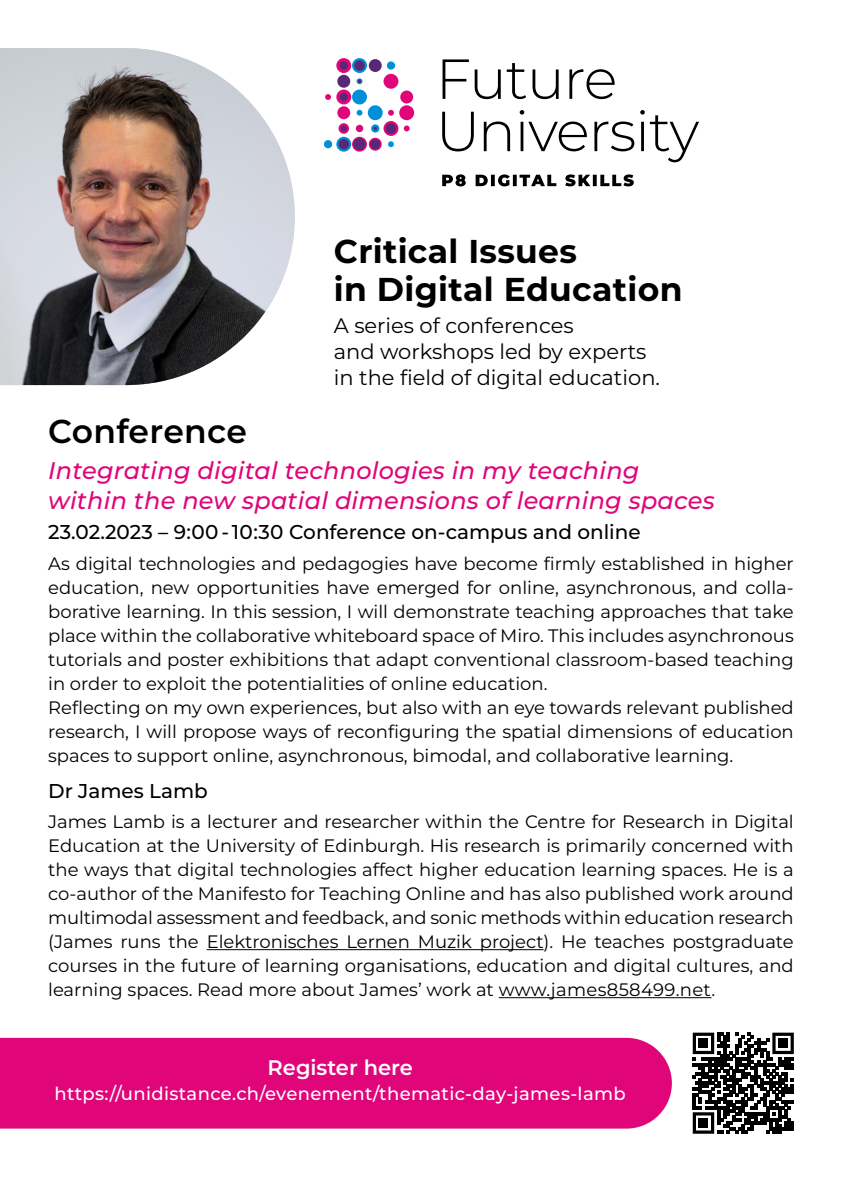
<style>
.page{position:relative;width:842px;height:1191px;background:#fff}
.page>*{position:absolute;margin:0;border:0;box-sizing:border-box;transform-origin:0 0}
.t1{font:700 33px/38px "Montserrat";letter-spacing:.01em;color:#000}
.t2{font:600 33px "Montserrat";letter-spacing:.01em;color:#000}
.t3{font:italic 500 24px/30px "Montserrat";letter-spacing:.01em;color:#e0067a}
.t4{font:21px/26px "Montserrat";color:#000}
.t5{font:600 21px "Montserrat";color:#fff}
.t6{font:500 20px "Montserrat";color:#000}
.t7{font:18px/24px "Montserrat";color:#000}
.t8{font:500 18px "Montserrat";letter-spacing:.02em;color:#fff}
</style>
<div class="page">
<img style="left:0;top:48px;width:295px;height:337px">
<svg style="left:352px;top:58px;width:15px;height:15px"></svg>
<svg style="left:336px;top:137px;width:15px;height:15px"></svg>
<div style="left:338px;top:139px;width:11px;height:10px;background:#562875;border-radius:50%"></div>
<svg style="left:338px;top:123px;width:11px;height:11px"></svg>
<div style="left:337px;top:106px;width:13px;height:13px;background:#e0067a;border-radius:50%"></div>
<svg style="left:336px;top:90px;width:15px;height:14px"></svg>
<div style="left:337px;top:75px;width:13px;height:13px;background:#562875;border-radius:50%"></div>
<div style="left:336px;top:58px;width:15px;height:15px;background:#e0067a;border-radius:50%"></div>
<svg style="left:352px;top:137px;width:15px;height:15px"></svg>
<div style="left:356px;top:125px;width:7px;height:7px;background:#e0067a;border-radius:50%"></div>
<div style="left:354px;top:60px;width:11px;height:11px;background:#562875;border-radius:50%"></div>
<svg style="left:369px;top:138px;width:13px;height:13px"></svg>
<div style="left:369px;top:59px;width:13px;height:13px;background:#562875;border-radius:50%"></div>
<svg style="left:383px;top:121px;width:15px;height:15px"></svg>
<svg style="left:388px;top:110px;width:6px;height:6px"></svg>
<div style="left:383px;top:74px;width:15px;height:15px;background:#e0067a;border-radius:50%"></div>
<svg style="left:404px;top:125px;width:6px;height:6px"></svg>
<div style="left:399px;top:105px;width:15px;height:15px;background:#e0067a;border-radius:50%"></div>
<div style="left:400px;top:91px;width:13px;height:12px;background:#e0067a;border-radius:50%"></div>
<svg style="left:325px;top:94px;width:6px;height:6px"></svg>
<div style="left:324px;top:140px;width:8px;height:8px;background:#0090d7;border-radius:50%"></div>
<div style="left:340px;top:93px;width:8px;height:8px;background:#562875;border-radius:50%"></div>
<div style="left:340px;top:61px;width:8px;height:9px;background:#562875;border-radius:50%"></div>
<div style="left:354px;top:138px;width:11px;height:12px;background:#562875;border-radius:50%"></div>
<svg style="left:341px;top:125px;width:6px;height:6px"></svg>
<svg style="left:357px;top:110px;width:5px;height:6px"></svg>
<div style="left:352px;top:90px;width:15px;height:14px;background:#0090d7;border-radius:50%"></div>
<div style="left:370px;top:139px;width:10px;height:10px;background:#562875;border-radius:50%"></div>
<svg style="left:371px;top:124px;width:8px;height:9px"></svg>
<div style="left:368px;top:105px;width:15px;height:15px;background:#0090d7;border-radius:50%"></div>
<svg style="left:388px;top:141px;width:6px;height:6px"></svg>
<div style="left:386px;top:123px;width:10px;height:11px;background:#562875;border-radius:50%"></div>
<div style="left:387px;top:61px;width:8px;height:9px;background:#0090d7;border-radius:50%"></div>
<svg style="left:442px;top:174px;width:192px;height:12px"></svg>
<svg style="left:442px;top:112px;width:32px;height:39px"></svg>
<svg style="left:442px;top:59px;width:173px;height:40px"></svg>
<svg style="left:484px;top:110px;width:215px;height:52px"></svg>
<svg style="left:373px;top:127px;width:4px;height:3px"></svg>
<svg style="left:357px;top:78px;width:5px;height:6px"></svg>
<hr style="left:207px;top:949px;width:337px;height:1px;background:#000">
<hr style="left:499px;top:997px;width:212px;height:1px;background:#000">
<svg style="left:693px;top:1032px;width:101px;height:101px"></svg>
<div style="left:699px;top:1038px;width:9px;height:10px;background:#000"></div>
<div style="left:778px;top:1038px;width:10px;height:10px;background:#000"></div>
<div style="left:699px;top:1118px;width:9px;height:9px;background:#000"></div>
<div style="left:0;top:1037px;width:672px;height:91px;background:#e0067a"></div>
<h1 class="t1" style="left:334px;top:232px;width:350px">Critical Issues<br>in Digital Education</h1>
<p class="t4" style="left:334px;top:312px;width:328px">A series of conferences<br>and workshops led by experts in the field of digital education.</p>
<h1 class="t2" style="left:48px;top:409px;width:200px">Conference</h1>
<h2 class="t3" style="left:48px;top:454px;width:668px">Integrating digital technologies in my teaching within the new spatial dimensions of learning spaces</h2>
<p class="t6" style="left:48px;top:518px;width:594px">23.02.2023 – 9:00 - 10:30 Conference on-campus and online</p>
<p class="t7" style="left:48px;top:551px;width:747px">As digital technologies and pedagogies have become firmly established in higher education, new opportunities have emerged for online, asynchronous, and colla&shy;borative learning. In this session, I will demonstrate teaching approaches that take place within the collaborative whiteboard space of Miro. This includes asynchronous tutorials and poster exhibitions that adapt conventional classroom-based teaching in order to exploit the potentialities of online education.<br>Reflecting on my own experiences, but also with an eye towards relevant published research, I will propose ways of reconfiguring the spatial dimensions of education spaces to support online, asynchronous, bimodal, and collaborative learning.</p>
<p class="t6" style="left:48px;top:777px;width:161px">Dr James Lamb</p>
<p class="t7" style="left:48px;top:809px;width:747px;text-align:justify">James Lamb is a lecturer and researcher within the Centre for Research in Digital Education at the University of Edinburgh. His research is primarily concerned with the ways that digital technologies affect higher education learning spaces. He is a co-author of the Manifesto for Teaching Online and has also published work around multimodal assessment and feedback, and sonic methods within education research (James runs the Elektronisches Lernen Muzik project). He teaches postgraduate courses in the future of learning organisations, education and digital cultures, and learning spaces. Read more about James’ work at www.james858499.net.</p>
<p class="t5" style="left:268px;top:1053px;width:147px">Register here</p>
<p class="t8" style="left:55px;top:1081px;width:573px">https://unidistance.ch/evenement/thematic-day-james-lamb</p>
</div>
